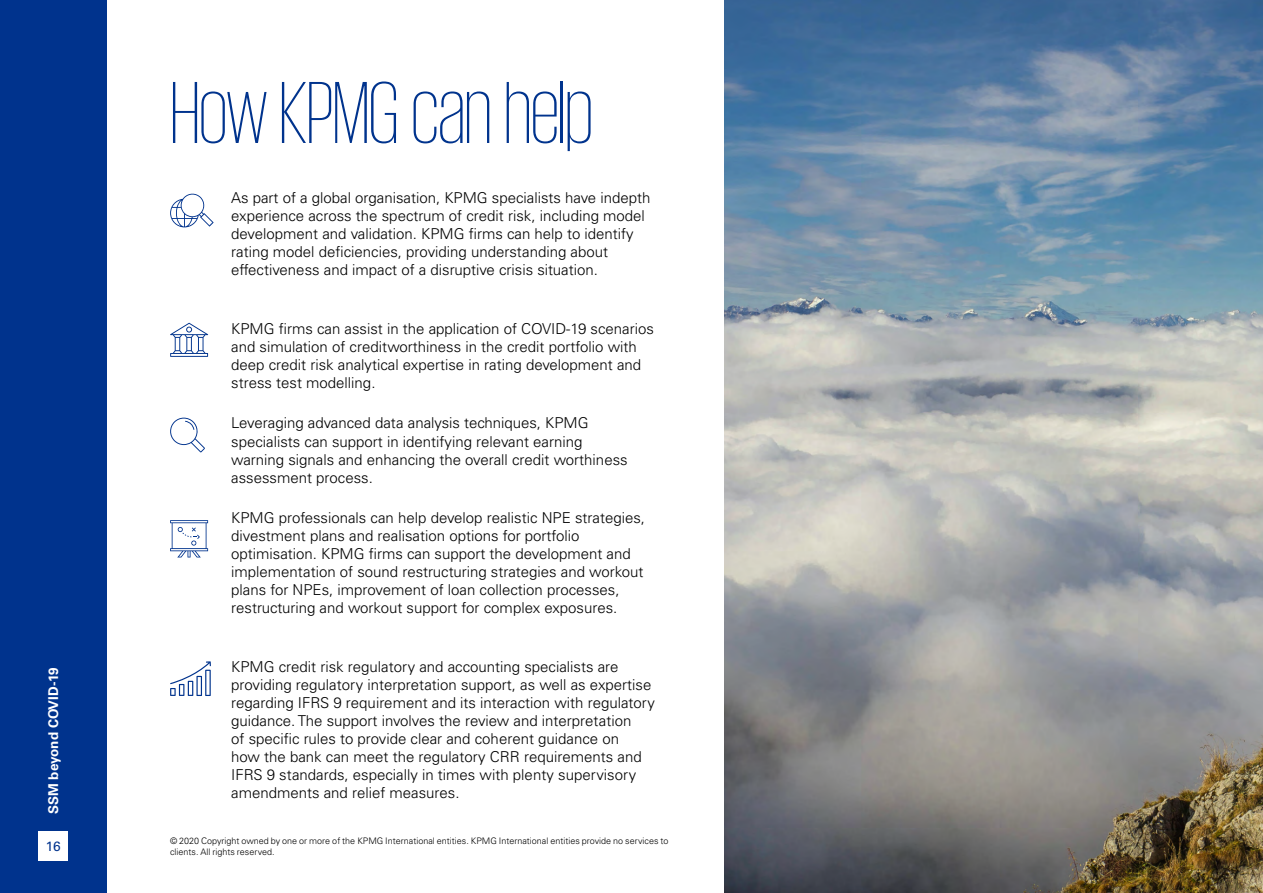
<style>
.page{position:relative;width:1263px;height:893px;background:#fff}
.page>*{position:absolute;margin:0;border:0;box-sizing:border-box;transform-origin:0 0}
.t1{font:200 90px "KPMG";letter-spacing:-.01em;color:#00338d}
.t2{font:300 15px/18px "Univers LT Std";color:#000}
.t3{font:700 13.5px "Univers LT Std";color:#fff}
.t4{font:13.5px "Univers LT Std";color:#00338d}
.t5{font:300 9px/10.5px "Univers LT Std";color:#000}
</style>
<div class="page">
<img style="left:725px;top:0;width:538px;height:893px">
<svg style="left:170px;top:418px;width:35px;height:34px"></svg>
<svg style="left:170px;top:323px;width:38px;height:34px"></svg>
<svg style="left:170px;top:193px;width:44px;height:34px"></svg>
<svg style="left:170px;top:661px;width:41px;height:35px"></svg>
<svg style="left:170px;top:520px;width:38px;height:37px"></svg>
<div style="left:0;top:0;width:106px;height:893px;background:#00338d"></div>
<div style="left:38px;top:831px;width:30px;height:30px;background:#fff"></div>
<h1 class="t1" style="left:170px;top:70px;width:425px">How KPMG can help</h1>
<p class="t2" style="left:231px;top:188px;width:421px">As part of a global organisation, KPMG specialists have indepth experience across the spectrum of credit risk, including model development and validation. KPMG firms can help to identify rating model deficiencies, providing understanding about effectiveness and impact of a disruptive crisis situation.</p>
<p class="t2" style="left:231px;top:319px;width:424px">KPMG firms can assist in the application of COVID-19 scenarios and simulation of creditworthiness in the credit portfolio with deep credit risk analytical expertise in rating development and stress test modelling.</p>
<p class="t2" style="left:231px;top:414px;width:398px">Leveraging advanced data analysis techniques, KPMG specialists can support in identifying relevant earning warning signals and enhancing the overall credit worthiness assessment process.</p>
<p class="t2" style="left:231px;top:509px;width:415px">KPMG professionals can help develop realistic NPE strategies, divestment plans and realisation options for portfolio optimisation. KPMG firms can support the development and implementation of sound restructuring strategies and workout plans for NPEs, improvement of loan collection processes, restructuring and workout support for complex exposures.</p>
<p class="t2" style="left:231px;top:658px;width:425px">KPMG credit risk regulatory and accounting specialists are providing regulatory interpretation support, as well as expertise regarding IFRS 9 requirement and its interaction with regulatory guidance. The support involves the review and interpretation<br>of specific rules to provide clear and coherent guidance on<br>how the bank can meet the regulatory CRR requirements and IFRS 9 standards, especially in times with plenty supervisory amendments and relief measures.</p>
<p class="t3" style="left:45px;top:814px;width:148px;rotate:-90deg">SSM beyond COVID-19</p>
<p class="t4" style="left:46px;top:838px;width:16px">16</p>
<p class="t5" style="left:170px;top:836px;width:500px">© 2020 Copyright owned by one or more of the KPMG International entities. KPMG International entities provide no services to clients. All rights reserved.</p>
</div>
